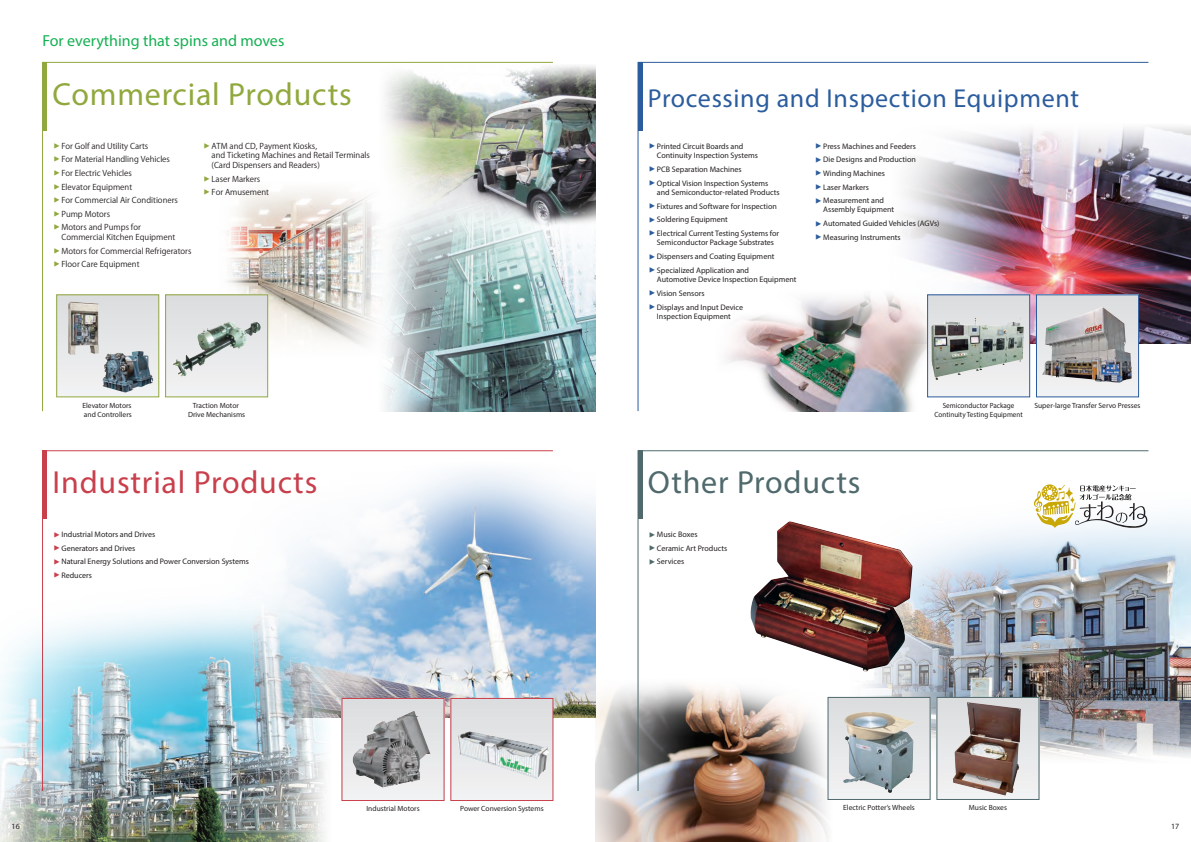
<style>
.page{position:relative;width:1191px;height:842px;background:#fff}
.page>*{position:absolute;margin:0;border:0;box-sizing:border-box;transform-origin:0 0}
.t1{font:italic 100 expanded 32px "Helvetica Neue LT Std";letter-spacing:.025em;color:#c9404d}
.t2{font:italic 100 expanded 32px "Helvetica Neue LT Std";letter-spacing:.025em;color:#90a83d}
.t3{font:italic 100 expanded 32px "Helvetica Neue LT Std";letter-spacing:.025em;color:#4f696c}
.t4{font:italic 100 expanded 26px "Helvetica Neue LT Std";letter-spacing:.025em;color:#2b5c9d}
.t5{font:italic 800 16px "Helvetica Neue LT Std";color:#15b053}
.t6{font:500 8px/13.6px "Helvetica Neue LT Std";color:#231f20}
.t7{font:8px/13.6px "ATC 65 b 030 b 44 d 2 b 48656 c 76654 d";color:#231f20}
.t8{font:8px "Myriad Pro";color:#231f20}
.t9{font:500 7.5px/9px "Helvetica Neue LT Std";color:#231f20}
.t10{font:500 7.5px/9px "Helvetica Neue LT Std";color:#231f20;text-align:center;scale:.95 1}
.s1{font-size:5.6px;color:#90a83d}
.s2{font-family:"ATC 65 b 030 b 44 d 2 b 48656 c 76654 d";font-weight:400;font-size:5.6px;color:#2b5c9d}
.s3{font-family:"ATC 65 b 030 b 44 d 2 b 48656 c 76654 d";font-weight:400;font-size:5.6px;color:#c9404d}
.s4{font-family:"ATC 65 b 030 b 44 d 2 b 48656 c 76654 d";font-weight:400;font-size:5.6px;color:#4f696c}
</style>
<div class="page">
<img style="left:1149px;top:517px;width:42px;height:240px">
<img style="left:553px;top:488px;width:42px;height:230px">
<img style="left:0;top:634px;width:325px;height:208px">
<img style="left:595px;top:677px;width:238px;height:165px">
<img style="left:1149px;top:127px;width:42px;height:216px">
<img style="left:553px;top:227px;width:42px;height:184px">
<img style="left:553px;top:65px;width:42px;height:160px">
<div style="left:342px;top:698px;width:102px;height:102px;background:#f1f2f3"></div>
<div style="left:342px;top:698px;width:102px;height:103px;border:1px solid #c9404d"></div>
<div style="left:451px;top:698px;width:102px;height:102px;background:#f1f2f3"></div>
<div style="left:451px;top:698px;width:102px;height:103px;border:1px solid #c9404d"></div>
<div style="left:828px;top:697px;width:102px;height:102px;background:#f1f2f3"></div>
<div style="left:937px;top:697px;width:102px;height:102px;background:#f1f2f3"></div>
<img style="left:987px;top:791px;width:26px;height:4px">
<img style="left:42px;top:62px;width:511px;height:350px">
<hr style="left:43px;top:62px;width:4px;height:68px;background:#90a83d">
<img style="left:637px;top:450px;width:512px;height:341px">
<img style="left:637px;top:62px;width:512px;height:350px">
<svg style="left:42px;top:450px;width:511px;height:341px"></svg>
<img style="left:102px;top:351px;width:51px;height:42px">
<img style="left:68px;top:302px;width:31px;height:53px">
<img style="left:353px;top:711px;width:77px;height:76px">
<img style="left:457px;top:731px;width:93px;height:48px">
<img style="left:931px;top:318px;width:93px;height:62px">
<h3 class="t5" style="left:42px;top:31px;width:243px">For everything that spins and moves</h3>
<h1 class="t2" style="left:52px;top:74px;width:301px">Commercial Products</h1>
<p class="t7" style="left:52px;top:139px;width:127px"><span class="s1">▶</span>For Golf and Utility Carts<br><span class="s1">▶</span>For Material Handling Vehicles <span class="s1">▶</span>For Electric Vehicles<br><span class="s1">▶</span>Elevator Equipment<br><span class="s1">▶</span>For Commercial Air Conditioners <span class="s1">▶</span>Pump Motors<br><span class="s1">▶</span>Motors and Pumps for</p>
<p class="t7" style="left:52px;top:230px;width:140px;text-indent:9px">Commercial Kitchen Equipment <span class="s1">▶</span>Motors for Commercial Refrigerators <span class="s1">▶</span>Floor Care Equipment</p>
<p class="t7" style="left:211px;top:141px;width:160px;line-height:9.6px;text-indent:-9px"><span class="s1">▶</span>ATM and CD, Payment Kiosks,<br>and Ticketing Machines and Retail Terminals (Card Dispensers and Readers)</p>
<p class="t7" style="left:202px;top:172px;width:68px"><span class="s1">▶</span>Laser Markers <span class="s1">▶</span>For Amusement</p>
<h2 class="t4" style="left:648px;top:82px;width:432px">Processing and Inspection Equipment</h2>
<p class="t6" style="left:657px;top:141px;width:102px;line-height:9.3px;text-indent:-9px"><span class="s2">▶</span>Printed Circuit Boards and<br>Continuity Inspection Systems</p>
<p class="t6" style="left:648px;top:162px;width:122px"><span class="s2">▶</span>PCB Separation Machines <span class="s2">▶</span>Optical Vision Inspection Systems</p>
<p class="t6" style="left:648px;top:185px;width:133px;text-indent:9px">and Semiconductor-related Products <span class="s2">▶</span>Fixtures and Software for Inspection <span class="s2">▶</span>Soldering Equipment<br><span class="s2">▶</span>Electrical Current Testing Systems for</p>
<p class="t6" style="left:648px;top:236px;width:128px;text-align:justify;text-indent:9px">Semiconductor Package Substrates <span class="s2">▶</span>Dispensers and Coating Equipment <span class="s2">▶</span>Specialized Application and</p>
<p class="t6" style="left:648px;top:272px;width:150px;text-indent:9px">Automotive Device Inspection Equipment <span class="s2">▶</span>Vision Sensors<br><span class="s2">▶</span>Displays and Input Device</p>
<p class="t6" style="left:657px;top:309px;width:75px">Inspection Equipment</p>
<p class="t6" style="left:814px;top:139px;width:103px"><span class="s2">▶</span>Press Machines and Feeders <span class="s2">▶</span>Die Designs and Production <span class="s2">▶</span>Winding Machines<br><span class="s2">▶</span>Laser Markers <span class="s2">▶</span>Measurement and</p>
<p class="t6" style="left:814px;top:203px;width:127px;text-indent:9px">Assembly Equipment <span class="s2">▶</span>Automated Guided Vehicles (AGVs) <span class="s2">▶</span>Measuring Instruments</p>
<p class="t9" style="left:82px;top:401px;width:51px">Elevator Motors and Controllers</p>
<p class="t9" style="left:188px;top:401px;width:59px;text-align:center">Traction Motor<br>Drive Mechanisms</p>
<p class="t10" style="left:934px;top:401px;width:94px">Semiconductor Package<br>Continuity Testing Equipment</p>
<p class="t9" style="left:1034px;top:401px;width:108px">Super-large Transfer Servo Presses</p>
<h1 class="t1" style="left:52px;top:463px;width:266px">Industrial Products</h1>
<p class="t6" style="left:52px;top:528px;width:198px"><span class="s3">▶</span>Industrial Motors and Drives<br><span class="s3">▶</span>Generators and Drives<br><span class="s3">▶</span>Natural Energy Solutions and Power Conversion Systems <span class="s3">▶</span>Reducers</p>
<h1 class="t3" style="left:648px;top:463px;width:214px">Other Products</h1>
<p class="t6" style="left:648px;top:528px;width:81px"><span class="s4">▶</span>Music Boxes <span class="s4">▶</span>Ceramic Art Products <span class="s4">▶</span>Services</p>
<p class="t9" style="left:366px;top:804px;width:55px">Industrial Motors</p>
<p class="t9" style="left:460px;top:804px;width:85px">Power Conversion Systems</p>
<p class="t9" style="left:843px;top:803px;width:73px">Electric Potter’s Wheels</p>
<p class="t9" style="left:969px;top:803px;width:40px">Music Boxes</p>
<p class="t8" style="left:12px;top:821px;width:10px">16</p>
<p class="t8" style="left:1171px;top:821px;width:10px">17</p>
</div>
